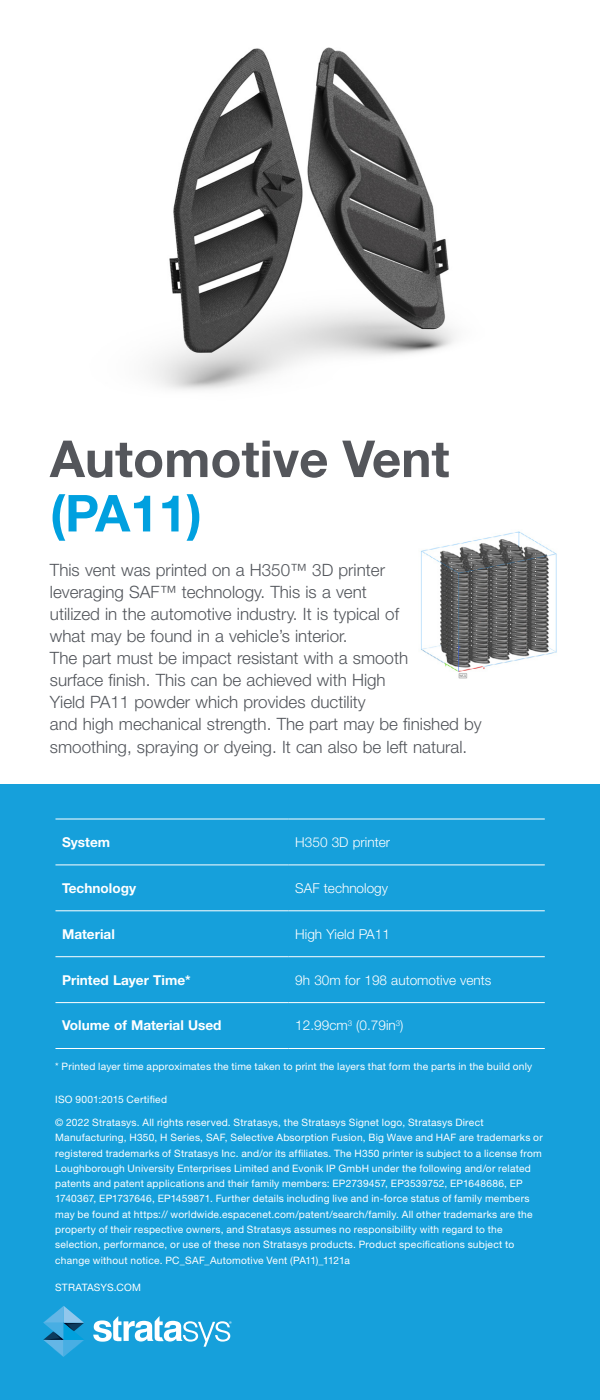
<style>
.page{position:relative;width:600px;height:1400px;background:#fff}
.page>*{position:absolute;margin:0;border:0;box-sizing:border-box;transform-origin:0 0}
.t1{font:700 51px "Helvetica Neue LT Std";color:#54565b}
.t2{font:700 51px "Helvetica Neue LT Std";color:#00a0df}
.t3{font:300 17px/22.1px "Helvetica Neue LT Std";color:#52555b}
.t4{font:300 13.6px "Helvetica Neue LT Std";color:#fff}
.t5{font:700 13.6px "Helvetica Neue LT Std";color:#fff}
.t6{font:10.2px/15.3px "Helvetica Neue LT Std";letter-spacing:.02em;color:#fff}
</style>
<div class="page">
<div style="left:0;top:785px;width:600px;height:615px;background:#16a0db"></div>
<svg style="left:93px;top:1316px;width:139px;height:31px"></svg>
<svg style="left:43px;top:1306px;width:41px;height:51px"></svg>
<img style="left:150px;top:47px;width:305px;height:343px">
<hr style="left:55px;top:819px;width:234px;height:1px;background:#fff">
<hr style="left:289px;top:819px;width:256px;height:1px;background:#fff">
<hr style="left:55px;top:864px;width:234px;height:1px;background:#fff">
<hr style="left:289px;top:864px;width:256px;height:1px;background:#fff">
<hr style="left:55px;top:910px;width:234px;height:1px;background:#fff">
<hr style="left:289px;top:910px;width:256px;height:1px;background:#fff">
<hr style="left:55px;top:956px;width:234px;height:1px;background:#fff">
<hr style="left:289px;top:956px;width:256px;height:1px;background:#fff">
<hr style="left:55px;top:1002px;width:234px;height:1px;background:#fff">
<hr style="left:289px;top:1002px;width:256px;height:1px;background:#fff">
<hr style="left:55px;top:1048px;width:234px;height:1px;background:#fff">
<hr style="left:289px;top:1048px;width:256px;height:1px;background:#fff">
<img style="left:421px;top:531px;width:136px;height:147px">
<h1 class="t1" style="left:50px;top:427px;width:401px">Automotive Vent</h1>
<h1 class="t2" style="left:50px;top:482px;width:154px">(PA11)</h1>
<p class="t3" style="left:50px;top:558px;width:433px">This vent was printed on a H350™ 3D printer<br>leveraging SAF™ technology. This is a vent<br>utilized in the automotive industry. It is typical of<br>what may be found in a vehicle’s interior.<br>The part must be impact resistant with a smooth<br>surface finish. This can be achieved with High<br>Yield PA11 powder which provides ductility<br>and high mechanical strength. The part may be finished by smoothing, spraying or dyeing. It can also be left natural.</p>
<h3 class="t5" style="left:62px;top:834px;width:50px">System</h3>
<h3 class="t4" style="left:295px;top:834px;width:96px">H350 3D printer</h3>
<h3 class="t5" style="left:62px;top:879px;width:76px">Technology</h3>
<h3 class="t4" style="left:295px;top:880px;width:94px">SAF technology</h3>
<h3 class="t5" style="left:62px;top:925px;width:54px">Material</h3>
<h3 class="t4" style="left:295px;top:925px;width:96px">High Yield PA11</h3>
<h3 class="t5" style="left:62px;top:971px;width:130px">Printed Layer Time*</h3>
<h3 class="t4" style="left:295px;top:971px;width:198px">9h 30m for 198 automotive vents</h3>
<h3 class="t5" style="left:62px;top:1017px;width:161px">Volume of Material Used</h3>
<h3 class="t4" style="left:295px;top:1017px;width:110px">12.99cm<sup>3</sup> (0.79in<sup>3</sup>)</h3>
<p class="t6" style="left:55px;top:1059px;width:479px">* Printed layer time approximates the time taken to print the layers that form the parts in the build only</p>
<p class="t6" style="left:55px;top:1092px;width:113px">ISO 9001:2015 Certified</p>
<p class="t6" style="left:55px;top:1115px;width:489px">© 2022 Stratasys. All rights reserved. Stratasys, the Stratasys Signet logo, Stratasys Direct Manufacturing, H350, H Series, SAF, Selective Absorption Fusion, Big Wave and HAF are trademarks or registered trademarks of Stratasys Inc. and/or its affiliates. The H350 printer is subject to a license from Loughborough University Enterprises Limited and Evonik IP GmbH under the following and/or related patents and patent applications and their family members: EP2739457, EP3539752, EP1648686, EP 1740367, EP1737646, EP1459871. Further details including live and in-force status of family members may be found at https:// worldwide.espacenet.com/patent/search/family. All other trademarks are the property of their respective owners, and Stratasys assumes no responsibility with regard to the selection, performance, or use of these non Stratasys products. Product specifications subject to change without notice. PC_SAF_Automotive Vent (PA11)_1121a</p>
<p class="t6" style="left:55px;top:1279px;width:87px">STRATASYS.COM</p>
</div>
